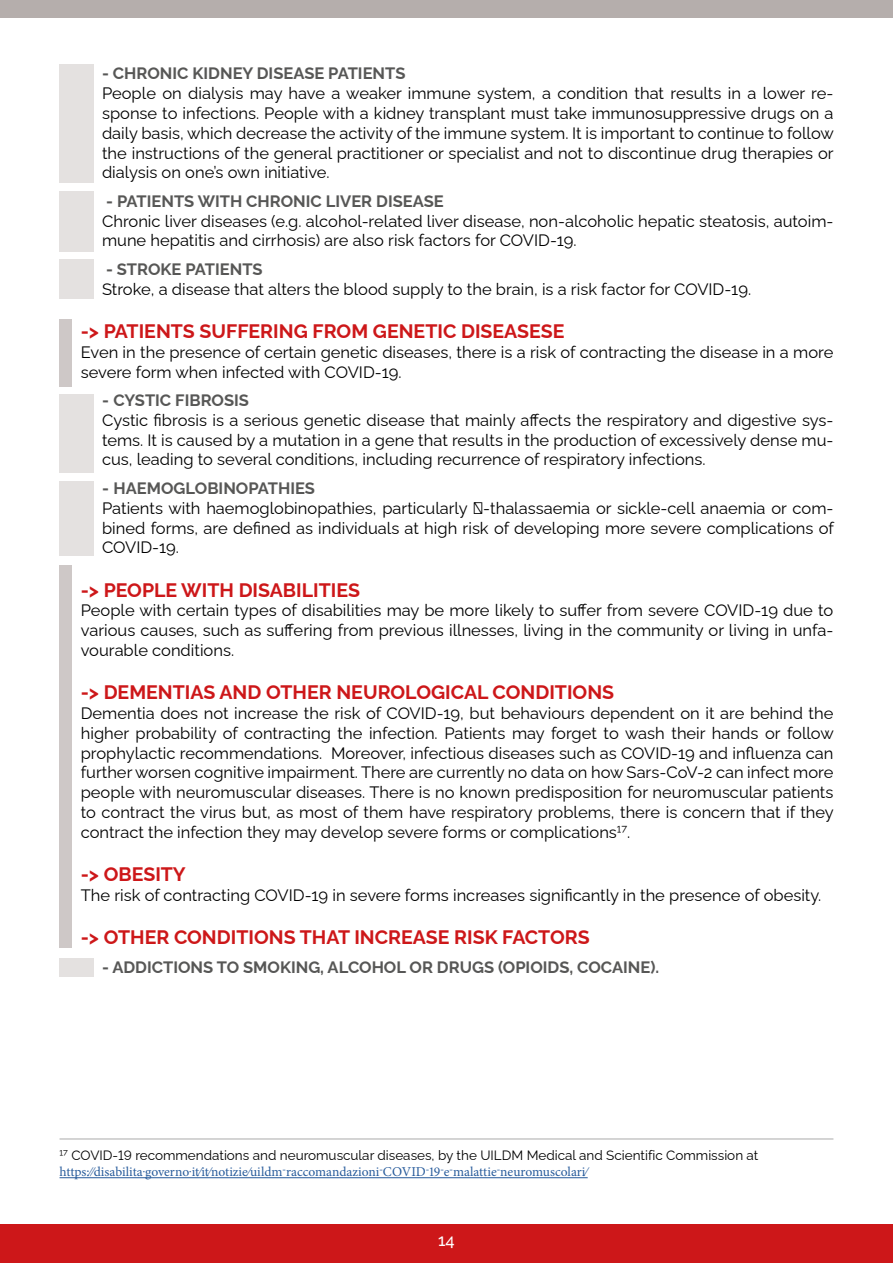
<style>
.page{position:relative;width:893px;height:1263px;background:#fff}
.page>*{position:absolute;margin:0;border:0;box-sizing:border-box;transform-origin:0 0}
.t1{font:700 19.5px "Raleway";color:#cd1719}
.t2{font:16.5px/19.8px "Raleway";color:#000;text-align:justify}
.t3{font:700 16.5px "Raleway";color:#575756}
.t4{font:500 16.5px "Raleway";color:#fff}
.t5{font:13.5px "Minion Pro";color:#275b9b}
.t6{font:13.5px "Raleway";color:#000}
</style>
<div class="page">
<div style="left:0;top:1225px;width:893px;height:38px;background:#cd1719"></div>
<div style="left:0;top:0;width:893px;height:18px;background:#b5aeac"></div>
<div style="left:60px;top:64px;width:34px;height:119px;background:#e4e1e0"></div>
<div style="left:60px;top:191px;width:34px;height:60px;background:#e4e1e0"></div>
<div style="left:60px;top:394px;width:34px;height:79px;background:#e4e1e0"></div>
<div style="left:60px;top:260px;width:34px;height:39px;background:#e4e1e0"></div>
<div style="left:60px;top:481px;width:34px;height:74px;background:#e4e1e0"></div>
<div style="left:60px;top:958px;width:34px;height:19px;background:#e4e1e0"></div>
<div style="left:60px;top:566px;width:12px;height:382px;background:#cec8c7"></div>
<div style="left:60px;top:319px;width:12px;height:67px;background:#cec8c7"></div>
<hr style="left:60px;top:1177px;width:528px;height:1px;background:#275b9b">
<hr style="left:60px;top:1138px;width:773px;height:1px;background:#aaa">
<p class="t3" style="left:102px;top:60px;width:305px">- CHRONIC KIDNEY DISEASE PATIENTS</p>
<p class="t2" style="left:102px;top:82px;width:733px">People on dialysis may have a weaker immune system, a condition that results in a lower re&shy;sponse to infections. People with a kidney transplant must take immunosuppressive drugs on a daily basis, which decrease the activity of the immune system. It is important to continue to follow the instructions of the general practitioner or specialist and not to discontinue drug therapies or dialysis on one’s own initiative.</p>
<p class="t3" style="left:106px;top:188px;width:339px">- PATIENTS WITH CHRONIC LIVER DISEASE</p>
<p class="t2" style="left:102px;top:209px;width:733px">Chronic liver diseases (e.g. alcohol-related liver disease, non-alcoholic hepatic steatosis, autoim&shy;mune hepatitis and cirrhosis) are also risk factors for COVID-19.</p>
<p class="t3" style="left:106px;top:256px;width:158px">- STROKE PATIENTS</p>
<p class="t2" style="left:102px;top:277px;width:651px">Stroke, a disease that alters the blood supply to the brain, is a risk factor for COVID-19.</p>
<p class="t1" style="left:81px;top:315px;width:485px">-&gt; PATIENTS SUFFERING FROM GENETIC DISEASESE</p>
<p class="t2" style="left:81px;top:340px;width:754px">Even in the presence of certain genetic diseases, there is a risk of contracting the disease in a more severe form when infected with COVID-19.</p>
<p class="t3" style="left:102px;top:387px;width:148px">- CYSTIC FIBROSIS</p>
<p class="t2" style="left:102px;top:408px;width:733px">Cystic fibrosis is a serious genetic disease that mainly affects the respiratory and digestive sys&shy;tems. It is caused by a mutation in a gene that results in the production of excessively dense mu&shy;cus, leading to several conditions, including recurrence of respiratory infections.</p>
<p class="t3" style="left:102px;top:475px;width:215px">- HAEMOGLOBINOPATHIES</p>
<p class="t2" style="left:102px;top:496px;width:733px">Patients with haemoglobinopathies, particularly β-thalassaemia or sickle-cell anaemia or com&shy;bined forms, are defined as individuals at high risk of developing more severe complications of COVID-19.</p>
<p class="t1" style="left:81px;top:574px;width:281px">-&gt; PEOPLE WITH DISABILITIES</p>
<p class="t2" style="left:81px;top:599px;width:754px">People with certain types of disabilities may be more likely to suffer from severe COVID-19 due to various causes, such as suffering from previous illnesses, living in the community or living in unfa&shy;vourable conditions.</p>
<p class="t1" style="left:81px;top:677px;width:535px">-&gt; DEMENTIAS AND OTHER NEUROLOGICAL CONDITIONS</p>
<p class="t2" style="left:81px;top:701px;width:755px">Dementia does not increase the risk of COVID-19, but behaviours dependent on it are behind the higher probability of contracting the infection. Patients may forget to wash their hands or follow prophylactic recommendations. Moreover, infectious diseases such as COVID-19 and influenza can further worsen cognitive impairment. There are currently no data on how Sars-CoV-2 can infect more people with neuromuscular diseases. There is no known predisposition for neuromuscular patients to contract the virus but, as most of them have respiratory problems, there is concern that if they contract the infection they may develop severe forms or complications17.</p>
<p class="t1" style="left:81px;top:858px;width:107px">-&gt; OBESITY</p>
<p class="t2" style="left:81px;top:883px;width:742px">The risk of contracting COVID-19 in severe forms increases significantly in the presence of obesity.</p>
<p class="t1" style="left:81px;top:921px;width:510px">-&gt; OTHER CONDITIONS THAT INCREASE RISK FACTORS</p>
<p class="t3" style="left:102px;top:953px;width:559px">- ADDICTIONS TO SMOKING, ALCOHOL OR DRUGS (OPIOIDS, COCAINE).</p>
<p class="t6" style="left:60px;top:1144px;width:700px">17 COVID-19 recommendations and neuromuscular diseases, by the UILDM Medical and Scientific Commission at</p>
<p class="t5" style="left:60px;top:1163px;width:530px">https://disabilita.governo.it/it/notizie/uildm-raccomandazioni-COVID-19-e-malattie-neuromuscolari/</p>
<p class="t4" style="left:438px;top:1227px;width:18px">14</p>
</div>
